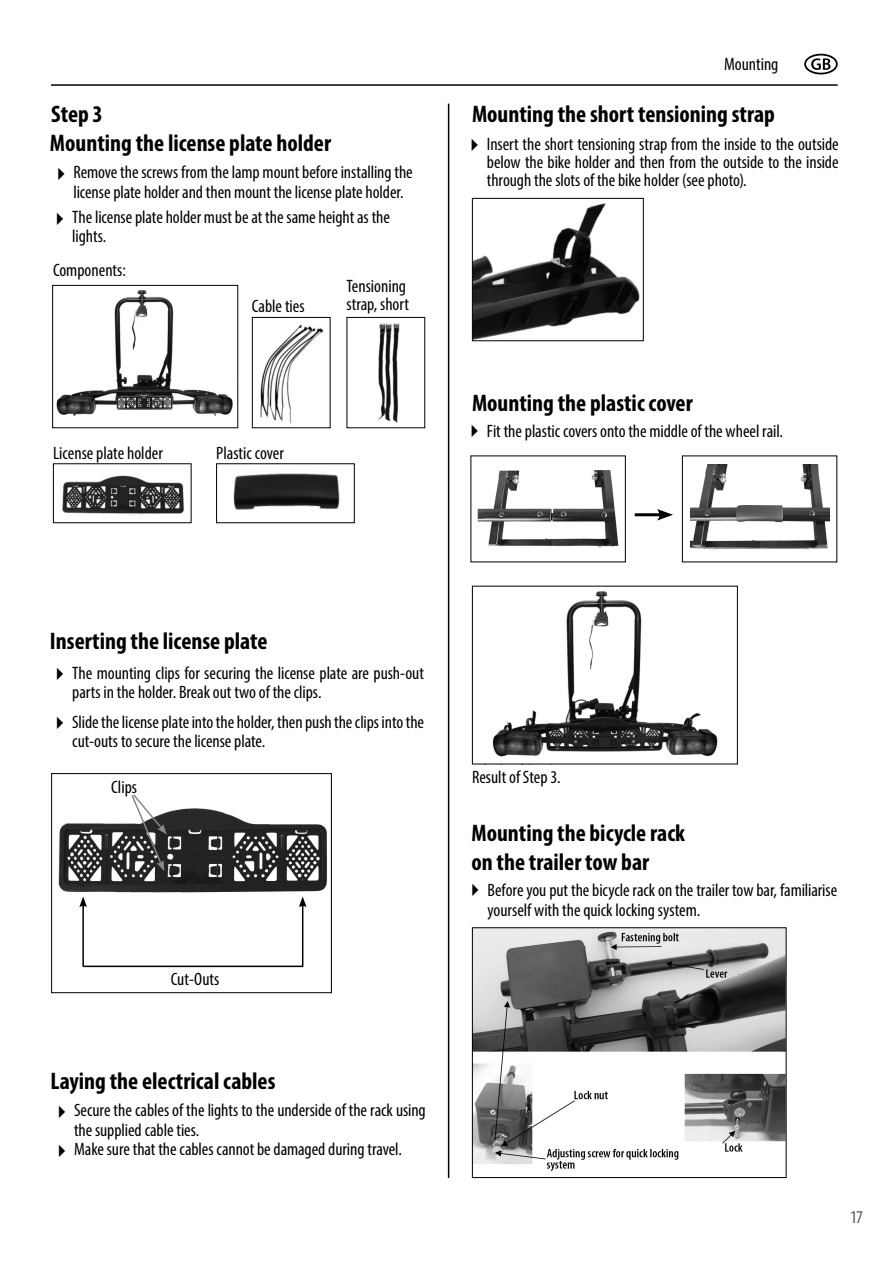
<style>
.page{position:relative;width:893px;height:1263px;background:#fff}
.page>*{position:absolute;margin:0;border:0;box-sizing:border-box;transform-origin:0 0}
.t1{font:700 condensed 24px/28.8px "Myriad Pro";color:#000}
.t2{font:condensed 18px/18px "Myriad Pro";letter-spacing:-.005em;color:#000}
.t3{font:condensed 18px "Myriad Pro";color:#575757}
</style>
<div class="page">
<hr style="left:51px;top:84px;width:787px;height:2px;background:#000">
<hr style="left:448px;top:104px;width:1px;height:1074px;background:#000">
<img style="left:56px;top:289px;width:179px;height:127px">
<div style="left:52px;top:285px;width:186px;height:143px;border:1px solid #000"></div>
<img style="left:260px;top:324px;width:64px;height:100px">
<div style="left:252px;top:317px;width:78px;height:111px;border:1px solid #000"></div>
<img style="left:378px;top:323px;width:22px;height:100px">
<img style="left:62px;top:475px;width:122px;height:40px">
<img style="left:233px;top:473px;width:107px;height:37px">
<div style="left:216px;top:463px;width:139px;height:60px;border:1px solid #000"></div>
<img style="left:58px;top:808px;width:270px;height:85px">
<div style="left:51px;top:773px;width:281px;height:220px;border:1px solid #000"></div>
<hr style="left:82px;top:905px;width:2px;height:62px;background:#000">
<svg style="left:79px;top:896px;width:8px;height:11px"></svg>
<hr style="left:302px;top:905px;width:1px;height:62px;background:#000">
<svg style="left:299px;top:896px;width:7px;height:11px"></svg>
<hr style="left:83px;top:965px;width:220px;height:2px;background:#000">
<svg style="left:130px;top:794px;width:37px;height:77px"></svg>
<img style="left:474px;top:203px;width:166px;height:136px">
<div style="left:472px;top:198px;width:172px;height:143px;border:1px solid #000"></div>
<img style="left:477px;top:470px;width:142px;height:78px">
<img style="left:690px;top:465px;width:141px;height:86px">
<hr style="left:635px;top:513px;width:28px;height:3px;background:#000">
<svg style="left:657px;top:509px;width:16px;height:12px"></svg>
<img style="left:492px;top:591px;width:226px;height:166px">
<div style="left:472px;top:586px;width:266px;height:178px;border:1px solid #000"></div>
<img style="left:474px;top:929px;width:310px;height:243px">
<div style="left:472px;top:927px;width:314px;height:251px;border:1px solid #000"></div>
<div style="left:804px;top:54px;width:34px;height:20px;border:2px solid #000;border-radius:50%"></div>
<svg style="left:811px;top:58px;width:20px;height:12px"></svg>
<h1 class="t1" style="left:51px;top:99px;width:53px">Step 3</h1>
<h1 class="t1" style="left:50px;top:128px;width:283px">Mounting the license plate holder</h1>
<p class="t2" style="left:51px;top:163px;width:363px">✔ Remove the screws from the lamp mount before installing the</p>
<p class="t2" style="left:73px;top:183px;width:332px">license plate holder and then mount the license plate holder.</p>
<p class="t2" style="left:50px;top:208px;width:341px">✔ The license plate holder must be at the same height as the</p>
<p class="t2" style="left:72px;top:227px;width:36px">lights.</p>
<p class="t2" style="left:53px;top:261px;width:74px">Components:</p>
<p class="t2" style="left:252px;top:297px;width:54px">Cable ties</p>
<p class="t2" style="left:347px;top:277px;width:64px">Tensioning strap, short</p>
<p class="t2" style="left:53px;top:444px;width:111px">License plate holder</p>
<p class="t2" style="left:216px;top:444px;width:69px">Plastic cover</p>
<p class="t2" style="left:724px;top:55px;width:56px">Mounting</p>
<h1 class="t1" style="left:472px;top:99px;width:304px">Mounting the short tensioning strap</h1>
<p class="t2" style="left:465px;top:134px;width:376px">✔ Insert the short tensioning strap from the inside to the outside</p>
<p class="t2" style="left:487px;top:152px;width:353px">below the bike holder and then from the outside to the inside through the slots of the bike holder (see photo).</p>
<h1 class="t1" style="left:472px;top:388px;width:222px">Mounting the plastic cover</h1>
<p class="t2" style="left:465px;top:422px;width:320px">✔ Fit the plastic covers onto the middle of the wheel rail.</p>
<h1 class="t1" style="left:50px;top:626px;width:219px">Inserting the license plate</h1>
<p class="t2" style="left:72px;top:663px;width:353px;line-height:19.5px">The mounting clips for securing the license plate are push-out parts in the holder. Break out two of the clips.</p>
<p class="t2" style="left:72px;top:732px;width:195px">cut-outs to secure the license plate.</p>
<p class="t2" style="left:50px;top:712px;width:376px">✔ Slide the license plate into the holder, then push the clips into the</p>
<p class="t2" style="left:111px;top:778px;width:27px">Clips</p>
<p class="t2" style="left:171px;top:970px;width:50px">Cut-Outs</p>
<h1 class="t1" style="left:51px;top:1066px;width:226px">Laying the electrical cables</h1>
<p class="t2" style="left:52px;top:1101px;width:376px">✔ Secure the cables of the lights to the underside of the rack using</p>
<p class="t2" style="left:52px;top:1140px;width:352px">✔ Make sure that the cables cannot be damaged during travel.</p>
<p class="t2" style="left:74px;top:1121px;width:127px">the supplied cable ties.</p>
<p class="t2" style="left:472px;top:768px;width:90px">Result of Step 3.</p>
<h1 class="t1" style="left:471px;top:818px;width:215px">Mounting the bicycle rack on the trailer tow bar</h1>
<p class="t2" style="left:487px;top:880px;width:351px;line-height:19.5px;text-indent:-22px">✔ Before you put the bicycle rack on the trailer tow bar, familiarise yourself with the quick locking system.</p>
<p class="t3" style="left:850px;top:1206px;width:15px">17</p>
</div>
